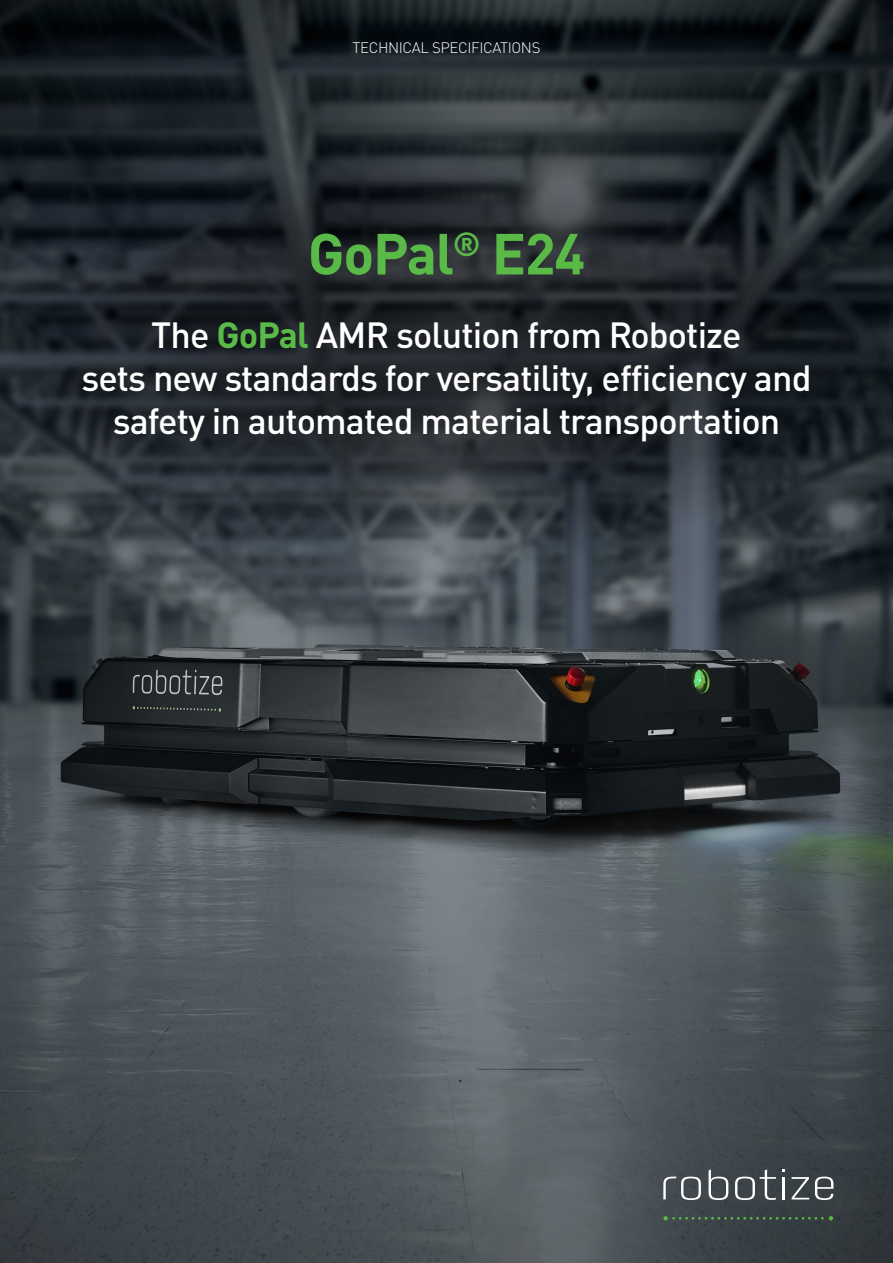
<style>
.page{position:relative;width:893px;height:1263px;background:#fff}
.page>*{position:absolute;margin:0;border:0;box-sizing:border-box;transform-origin:0 0}
.t1{font:700 57px "DIN Pro";letter-spacing:-.025em;color:#59ba47}
.t2{font:500 36px/43.2px "DIN Pro";letter-spacing:-.025em;color:#fff;text-align:center}
.Brød{font:300 15px "DIN Pro";letter-spacing:-.025em;color:#fff}
.s1{font-weight:700;color:#59ba47}
</style>
<div class="page">
<img style="left:0;top:0;width:893px;height:1263px">
<svg style="left:0;top:146px;width:893px;height:411px;background:#252b31"></svg>
<svg style="left:663px;top:1176px;width:38px;height:24px"></svg>
<svg style="left:708px;top:1169px;width:20px;height:31px"></svg>
<svg style="left:735px;top:1169px;width:41px;height:31px"></svg>
<hr style="left:782px;top:1177px;width:3px;height:22px;background:#fff">
<svg style="left:792px;top:1177px;width:17px;height:22px"></svg>
<svg style="left:815px;top:1176px;width:18px;height:24px"></svg>
<svg style="left:663px;top:1216px;width:170px;height:4px"></svg>
<p class="Brød" style="left:352px;top:36px;width:189px">TECHNICAL SPECIFICATIONS</p>
<p class="t1" style="left:308px;top:206px;width:279px">GoPal<sup>®</sup> E24</p>
<p class="t2" style="left:81px;top:309px;width:732px">The <span class="s1">GoPal</span> AMR solution from Robotize<br>sets new standards for versatility, efficiency and safety in automated material transportation</p>
</div>
